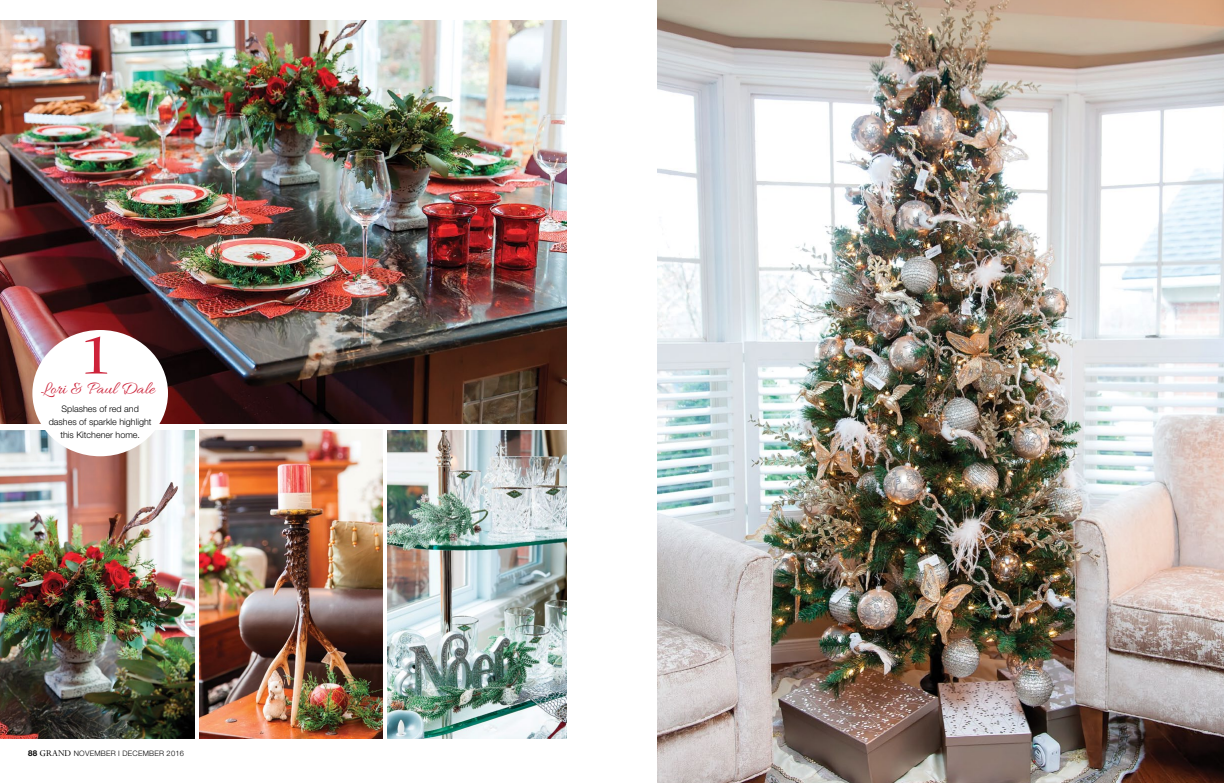
<style>
.page{position:relative;width:1224px;height:783px;background:#fff}
.page>*{position:absolute;margin:0;border:0;box-sizing:border-box;transform-origin:0 0}
.t1{font:700 51px "Charlemagne Std";color:#cd2239}
.t2{font:18px "Allura";color:#cd2239}
.t3{font:300 9px/13px "Helvetica Neue LT Std";color:#000;text-align:center}
.t4{font:300 7.5px "Helvetica Neue LT Std";letter-spacing:.03em;color:#000}
.s1{font-weight:700;font-size:8px}
.s2{font-family:"Perpetua Std";font-weight:400;font-size:10px}
</style>
<div class="page">
<img style="left:657px;top:0;width:567px;height:783px">
<img style="left:0;top:21px;width:567px;height:402px">
<img style="left:388px;top:431px;width:179px;height:307px">
<img style="left:199px;top:429px;width:184px;height:309px">
<img style="left:0;top:431px;width:195px;height:307px">
<div style="left:32px;top:330px;width:136px;height:126px;background:#fff;border-radius:50%"></div>
<h1 class="t1" style="left:84px;top:326px;width:25px">1</h1>
<h2 class="t2" style="left:41px;top:379px;width:115px">Lori &amp; Paul Dale</h2>
<p class="t3" style="left:49px;top:402px;width:104px">Splashes of red and dashes of sparkle highlight this Kitchener home.</p>
<p class="t4" style="left:28px;top:749px;width:157px"><span class="s1">88</span> <span class="s2">GRAND</span> NOVEMBER I DECEMBER 2016</p>
</div>
